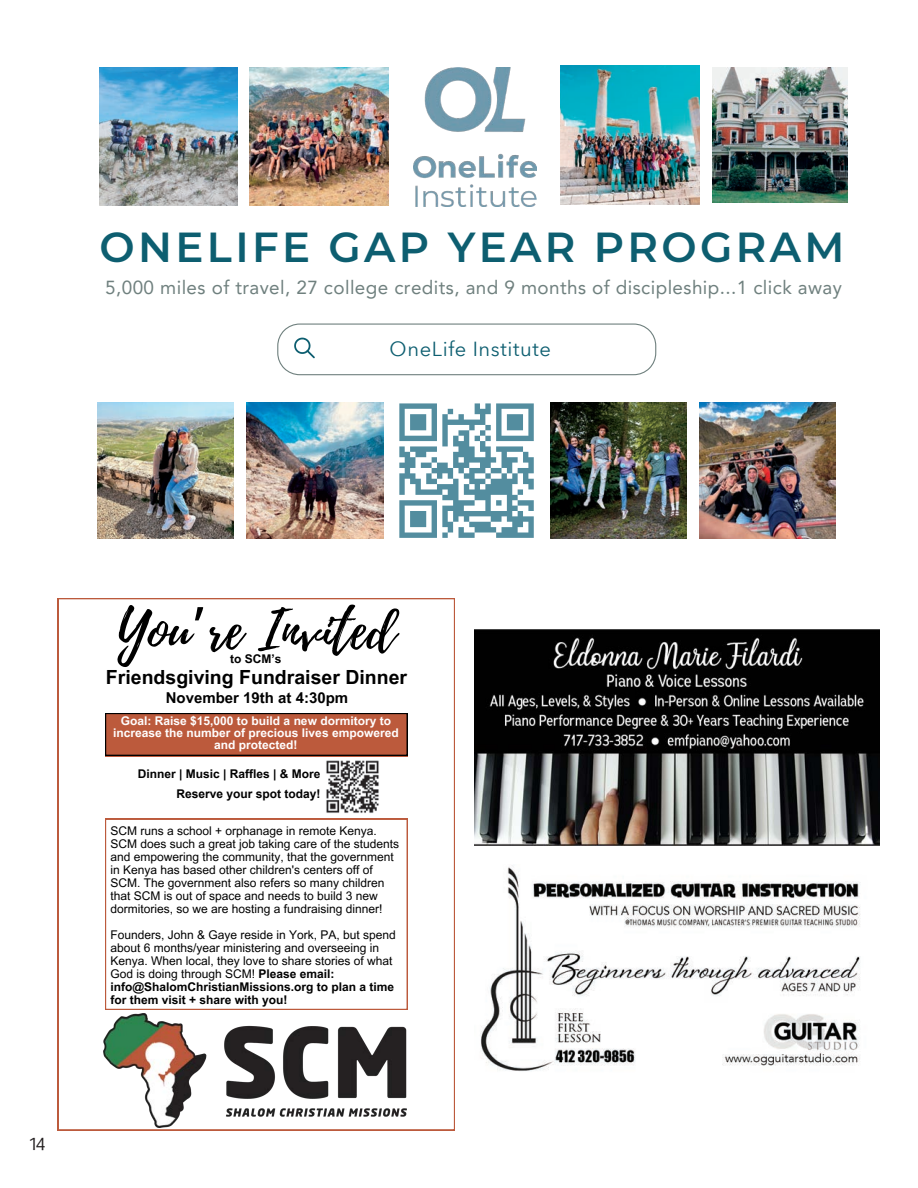
<style>
.page{position:relative;width:918px;height:1188px;background:#fff}
.page>*{position:absolute;margin:0;border:0;box-sizing:border-box;transform-origin:0 0}
.t1{font:54.45px "Playlist Script";color:#000}
.t2{font:600 41.85px "Montserrat";letter-spacing:.08em;color:#0d5e70}
.t3{font:20.1px "Avenir Next Thai Modern";letter-spacing:.03em;color:#0d5e70}
.t4{font:700 19.5px "Arial MT Pro";color:#000}
.t5{font:18.9px "Avenir LT Pro";letter-spacing:.02em;color:#6f807e}
.t6{font:18px "Private Sans";color:#231f20}
.t7{font:700 15px "Arial MT Pro";color:#000}
.t8{font:12px/13px "Arial MT Pro";color:#000}
.t9{font:700 12px/12px "Arial MT Pro";color:#fffefe;text-align:center}
.t10{font:700 12px "Arial MT Pro";color:#000}
.t11{font:700 12px "Arial";color:#000}
.s1{font-family:"Noto Sans Gurmukhi"}
.s2{font-weight:700}
</style>
<div class="page">
<img style="left:99px;top:68px;width:138px;height:138px">
<img style="left:250px;top:68px;width:138px;height:138px">
<img style="left:561px;top:66px;width:138px;height:138px">
<img style="left:713px;top:68px;width:135px;height:135px">
<img style="left:550px;top:403px;width:136px;height:136px">
<img style="left:700px;top:403px;width:136px;height:136px">
<svg style="left:277px;top:324px;width:379px;height:52px"></svg>
<svg style="left:399px;top:403px;width:135px;height:135px"></svg>
<div style="left:458px;top:533px;width:17px;height:5px;background:#538d9f"></div>
<div style="left:496px;top:533px;width:38px;height:5px;background:#538d9f"></div>
<img style="left:247px;top:403px;width:136px;height:136px">
<img style="left:98px;top:403px;width:136px;height:136px">
<img style="left:413px;top:68px;width:124px;height:138px">
<img style="left:474px;top:629px;width:405px;height:216px">
<svg style="left:58px;top:598px;width:397px;height:532px"></svg>
<img style="left:104px;top:1013px;width:302px;height:115px">
<svg style="left:105px;top:713px;width:303px;height:43px;background:#af5337"></svg>
<svg style="left:105px;top:819px;width:303px;height:191px"></svg>
<img style="left:323px;top:758px;width:59px;height:58px">
<img style="left:480px;top:865px;width:380px;height:206px">
<p class="t2" style="left:100px;top:217px;width:747px">ONELIFE GAP YEAR PROGRAM</p>
<p class="t5" style="left:105px;top:276px;width:738px">5,000 miles of travel, 27 college credits, and 9 months of discipleship...1 click away</p>
<p class="t3" style="left:390px;top:335px;width:163px">OneLife Institute</p>
<h3 class="t6" style="left:30px;top:1132px;width:16px">14</h3>
<p class="t1" style="left:118px;top:591px;width:279px">You<span class="s1">’</span>re Invited</p>
<p class="t4" style="left:106px;top:666px;width:303px">Friendsgiving Fundraiser Dinner</p>
<p class="t9" style="left:113px;top:715px;width:287px">Goal: Raise $15,000 to build a new dormitory to increase the number of precious lives empowered and protected!</p>
<p class="t10" style="left:230px;top:652px;width:53px">to SCM’s</p>
<p class="t7" style="left:166px;top:689px;width:184px">November 19th at 4:30pm</p>
<p class="t10" style="left:138px;top:767px;width:184px">Dinner | Music | Raffles | &amp; More</p>
<p class="t11" style="left:177px;top:785px;width:146px">Reserve your spot today!</p>
<p class="t8" style="left:110px;top:824px;width:290px">SCM runs a school + orphanage in remote Kenya.<br>SCM does such a great job taking care of the students and empowering the community, that the government in Kenya has based other children's centers off of SCM. The government also refers so many children that SCM is out of space and needs to build 3 new dormitories, so we are hosting a fundraising dinner!</p>
<p class="t8" style="left:110px;top:928px;width:287px">Founders, John &amp; Gaye reside in York, PA, but spend about 6 months/year ministering and overseeing in Kenya. When local, they love to share stories of what God is doing through SCM! <span class="s2">Please email: info@ShalomChristianMissions.org to plan a time for them visit + share with you!</span></p>
</div>
